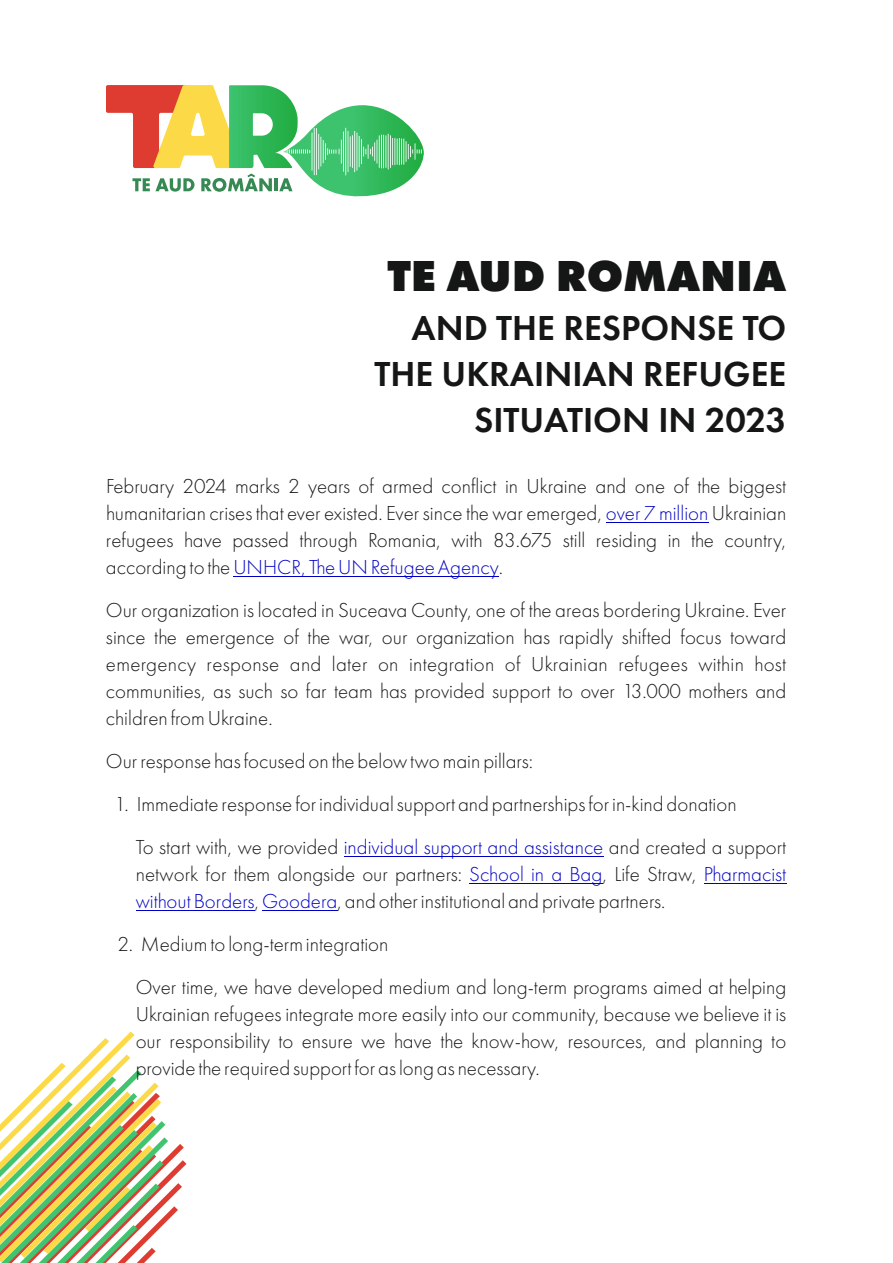
<style>
.page{position:relative;width:893px;height:1263px;background:#fff}
.page>*{position:absolute;margin:0;border:0;box-sizing:border-box;transform-origin:0 0}
.t1{font:800 45px "Futura PT";color:#151616}
.t2{font:600 36px/46.2px "Futura PT";color:#151616;text-align:right}
.t3{font:300 21px/26.8px "Futura PT";color:#151616;text-align:justify}
.s1{color:#0000c4}
</style>
<div class="page">
<svg style="left:0;top:1031px;width:186px;height:232px"></svg>
<svg style="left:106px;top:85px;width:318px;height:112px"></svg>
<hr style="left:606px;top:522px;width:102px;height:1px;background:#0000c4">
<hr style="left:233px;top:576px;width:266px;height:1px;background:#0000c4">
<hr style="left:344px;top:856px;width:259px;height:1px;background:#0000c4">
<hr style="left:469px;top:883px;width:133px;height:1px;background:#0000c4">
<hr style="left:704px;top:883px;width:82px;height:1px;background:#0000c4">
<hr style="left:136px;top:910px;width:118px;height:1px;background:#0000c4">
<hr style="left:262px;top:910px;width:75px;height:1px;background:#0000c4">
<h1 class="t1" style="left:387px;top:256px;width:400px">TE AUD ROMANIA</h1>
<h2 class="t2" style="left:374px;top:307px;width:413px">AND THE RESPONSE TO<br>THE UKRAINIAN REFUGEE<br>SITUATION IN 2023</h2>
<p class="t3" style="left:106px;top:474px;width:682px">February 2024 marks 2 years of armed conflict in Ukraine and one of the biggest humanitarian crises that ever existed. Ever since the war emerged, <span class="s1">over 7 million</span> Ukrainian refugees have passed through Romania, with 83.675 still residing in the country, according to the <span class="s1">UNHCR, The UN Refugee Agency</span>.</p>
<p class="t3" style="left:106px;top:598px;width:682px">Our organization is located in Suceava County, one of the areas bordering Ukraine. Ever since the emergence of the war, our organization has rapidly shifted focus toward emergency response and later on integration of Ukrainian refugees within host communities, as such so far team has provided support to over 13.000 mothers and children from Ukraine.</p>
<p class="t3" style="left:106px;top:749px;width:428px">Our response has focused on the below two main pillars:</p>
<p class="t3" style="left:136px;top:784px;width:652px;line-height:43px;text-indent:-21px">1. Immediate response for individual support and partnerships for in-kind donation<br>To start with, we provided <span class="s1">individual support and assistance</span> and created a support</p>
<p class="t3" style="left:136px;top:862px;width:652px">network for them alongside our partners: <span class="s1">School in a Bag</span>, Life Straw, <span class="s1">Pharmacist without Borders</span>, <span class="s1">Goodera</span>, and other institutional and private partners.</p>
<p class="t3" style="left:136px;top:924px;width:652px;line-height:43px;text-indent:-18px">2. Medium to long-term integration<br>Over time, we have developed medium and long-term programs aimed at helping</p>
<p class="t3" style="left:136px;top:1002px;width:652px">Ukrainian refugees integrate more easily into our community, because we believe it is our responsibility to ensure we have the know-how, resources, and planning to provide the required support for as long as necessary.</p>
</div>
